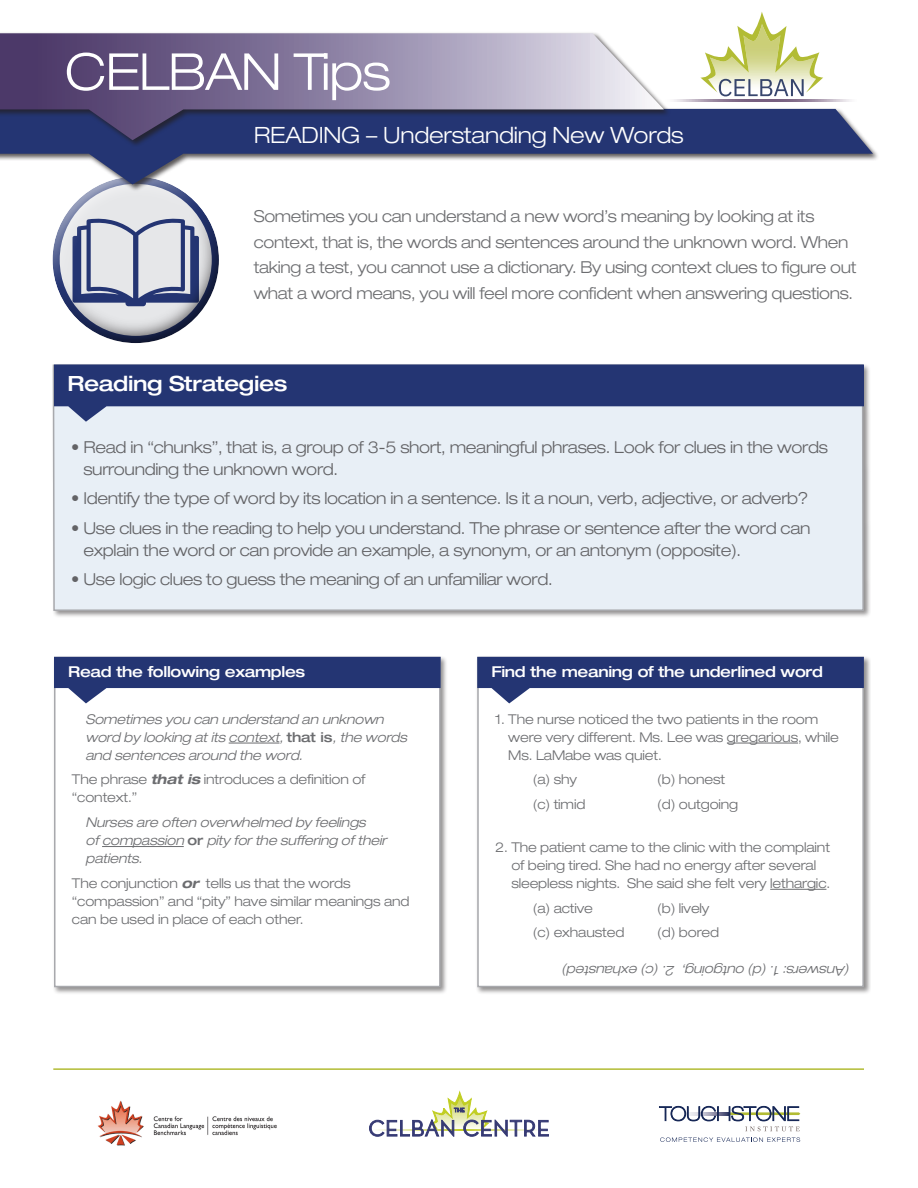
<style>
.page{position:relative;width:918px;height:1188px;background:#fff}
.page>*{position:absolute;margin:0;border:0;box-sizing:border-box;transform-origin:0 0}
.t1{font:300 expanded 51px "Helvetica Neue";letter-spacing:-.02em;color:#fff}
.t2{font:300 expanded 22.5px "Helvetica Neue";letter-spacing:-.01em;color:#fff}
.t3{font:500 expanded 21px "Helvetica Neue";letter-spacing:-.02em;color:#fff}
.t4{font:300 expanded 16.5px/22.5px "Helvetica Neue";letter-spacing:-.02em;color:#636366}
.t5{font:300 expanded 16.5px/25.5px "Helvetica Neue";letter-spacing:-.02em;color:#6c6d70}
.t6{font:500 expanded 15px "Helvetica Neue";letter-spacing:-.02em;color:#fff}
.t7{font:300 expanded 13.5px/18px "Helvetica Neue";letter-spacing:-.01em;color:#6c6d70}
.t8{font:italic 300 expanded 13.5px/18px "Helvetica Neue";letter-spacing:-.01em;color:#6c6d70}
.s1{font-weight:500;font-style:normal}
.s2{font-weight:700;font-style:italic}
</style>
<div class="page">
<div style="left:52px;top:193px;width:169px;height:151px;background:#231f20;opacity:.75"></div>
<div style="left:0;top:107px;width:880px;height:85px;background:#231f20;opacity:.75"></div>
<svg style="left:0;top:109px;width:873px;height:76px"></svg>
<div style="left:0;top:32px;width:671px;height:115px;background:#231f20;opacity:.75"></div>
<svg style="left:0;top:33px;width:664px;height:107px;background:#747096"></svg>
<div style="left:52px;top:363px;width:819px;height:256px;background:#231f20;opacity:.5"></div>
<div style="left:52px;top:364px;width:813px;height:248px;background:#e8eff6"></div>
<div style="left:52px;top:655px;width:396px;height:340px;background:#231f20;opacity:.5"></div>
<div style="left:54px;top:657px;width:387px;height:330px;background:#fff;border:2px solid #a8a9ad"></div>
<div style="left:476px;top:655px;width:395px;height:340px;background:#231f20;opacity:.5"></div>
<div style="left:477px;top:657px;width:387px;height:330px;background:#fff;border:2px solid #a8a9ad"></div>
<hr style="left:229px;top:743px;width:50px;height:1px;background:#6c6d70">
<hr style="left:102px;top:846px;width:82px;height:1px;background:#6c6d70">
<hr style="left:727px;top:743px;width:71px;height:1px;background:#6c6d70">
<hr style="left:770px;top:889px;width:56px;height:1px;background:#6c6d70">
<svg style="left:54px;top:364px;width:810px;height:58px;background:#596796"></svg>
<svg style="left:54px;top:657px;width:387px;height:46px"></svg>
<svg style="left:477px;top:657px;width:387px;height:46px"></svg>
<hr style="left:53px;top:1068px;width:811px;height:2px;background:#b2bc34">
<img style="left:97px;top:1100px;width:180px;height:46px">
<svg style="left:659px;top:1106px;width:141px;height:25px"></svg>
<svg style="left:660px;top:1137px;width:140px;height:5px"></svg>
<svg style="left:369px;top:1092px;width:180px;height:44px"></svg>
<svg style="left:664px;top:100px;width:187px;height:1px"></svg>
<svg style="left:700px;top:12px;width:123px;height:84px"></svg>
<p class="t1" style="left:65px;top:41px;width:328px">CELBAN Tips</p>
<p class="t2" style="left:254px;top:121px;width:431px">READING – Understanding New Words</p>
<p class="t5" style="left:254px;top:203px;width:604px">Sometimes you can understand a new word’s meaning by looking at its context, that is, the words and sentences around the unknown word. When taking a test, you cannot use a dictionary. By using context clues to figure out what a word means, you will feel more confident when answering questions.</p>
<p class="t3" style="left:68px;top:371px;width:221px">Reading Strategies</p>
<p class="t4" style="left:83px;top:435px;width:746px;text-indent:-12px">• Read in “chunks”, that is, a group of 3-5 short, meaningful phrases. Look for clues in the words surrounding the unknown word.</p>
<p class="t4" style="left:71px;top:487px;width:739px">• Identify the type of word by its location in a sentence. Is it a noun, verb, adjective, or adverb?</p>
<p class="t4" style="left:83px;top:516px;width:729px;text-indent:-12px">• Use clues in the reading to help you understand. The phrase or sentence after the word can explain the word or can provide an example, a synonym, or an antonym (opposite).</p>
<p class="t4" style="left:71px;top:568px;width:483px">• Use logic clues to guess the meaning of an unfamiliar word.</p>
<p class="t6" style="left:68px;top:662px;width:239px">Read the following examples</p>
<p class="t6" style="left:491px;top:662px;width:333px">Find the meaning of the underlined word</p>
<p class="t8" style="left:85px;top:710px;width:323px">Sometimes you can understand an unknown word by looking at its context, <span class="s1">that is</span>, the words and sentences around the word.</p>
<p class="t7" style="left:72px;top:770px;width:295px">The phrase <span class="s2">that is</span> introduces a definition of “context.”</p>
<p class="t8" style="left:85px;top:813px;width:303px">Nurses are often overwhelmed by feelings<br>of compassion <span class="s1">or</span> pity for the suffering of their patients.</p>
<p class="t7" style="left:72px;top:874px;width:339px">The conjunction <span class="s2">or</span> tells us that the words “compassion” and “pity” have similar meanings and can be used in place of each other.</p>
<p class="t7" style="left:508px;top:710px;width:332px;text-indent:-13px">1. The nurse noticed the two patients in the room were very different. Ms. Lee was gregarious, while<br>Ms. LaMabe was quiet.</p>
<p class="t7" style="left:533px;top:770px;width:46px">(a) shy</p>
<p class="t7" style="left:657px;top:770px;width:70px">(b) honest</p>
<p class="t7" style="left:533px;top:795px;width:54px">(c) timid</p>
<p class="t7" style="left:657px;top:795px;width:83px">(d) outgoing</p>
<p class="t7" style="left:511px;top:838px;width:320px;text-indent:-16px">2. The patient came to the clinic with the complaint of being tired. She had no energy after several sleepless nights. She said she felt very lethargic.</p>
<p class="t7" style="left:533px;top:899px;width:62px">(a) active</p>
<p class="t7" style="left:657px;top:899px;width:54px">(b) lively</p>
<p class="t7" style="left:533px;top:923px;width:93px">(c) exhausted</p>
<p class="t7" style="left:657px;top:923px;width:63px">(d) bored</p>
<p class="t8" style="left:850px;top:980px;width:289px;rotate:-180deg">(Answers: 1. (d) outgoing, 2. (c) exhausted)</p>
</div>
